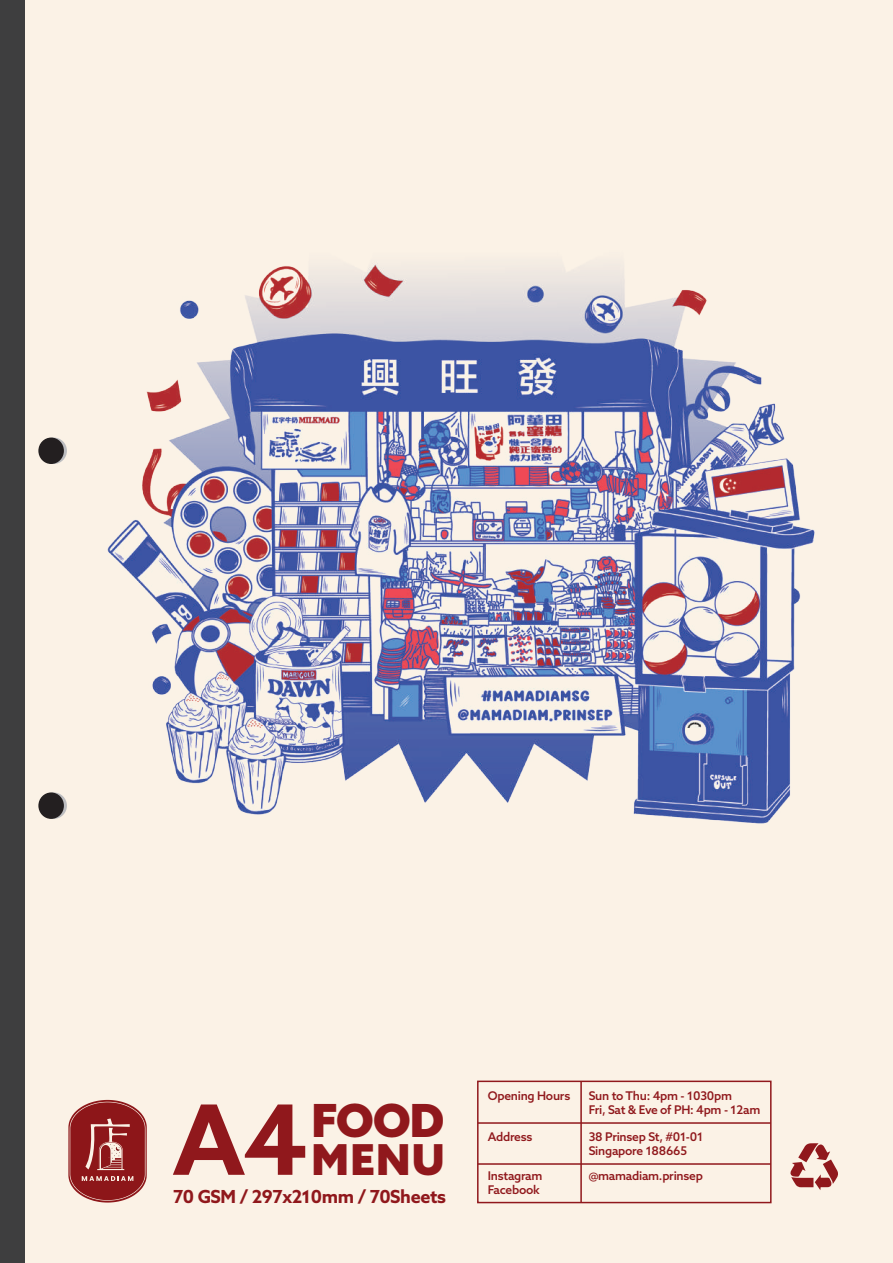
<style>
.page{position:relative;width:893px;height:1263px;background:#fbf2e6}
.page>*{position:absolute;margin:0;border:0;box-sizing:border-box;transform-origin:0 0}
.t1{font:700 97.2px "Azo Sans";color:#90181c}
.t2{font:900 45.75px "Azo Sans";color:#90181c}
.t3{font:900 42.6px "Azo Sans";color:#90181c}
.t4{font:700 18px "Azo Sans";letter-spacing:-.02em;color:#90181c}
.t5{font:500 12px/14.4px "Azo Sans";letter-spacing:-.02em;color:#90181c}
</style>
<div class="page">
<svg style="left:68px;top:1100px;width:79px;height:102px"></svg>
<div style="left:0;top:0;width:24px;height:1263px;background:#3e3e3f"></div>
<svg style="left:790px;top:1143px;width:48px;height:47px"></svg>
<div style="left:477px;top:1080px;width:295px;height:123px;border:2px solid #90181c"></div>
<hr style="left:580px;top:1081px;width:2px;height:121px;background:#90181c">
<hr style="left:478px;top:1122px;width:293px;height:2px;background:#90181c">
<hr style="left:478px;top:1163px;width:293px;height:2px;background:#90181c">
<img style="left:107px;top:263px;width:708px;height:561px">
<svg style="left:40px;top:438px;width:27px;height:26px"></svg>
<svg style="left:40px;top:792px;width:27px;height:27px"></svg>
<div style="left:38px;top:438px;width:26px;height:26px;background:#231f20;border-radius:50%"></div>
<div style="left:38px;top:792px;width:26px;height:27px;background:#231f20;border-radius:50%"></div>
<h2 class="t2" style="left:312px;top:1090px;width:134px">FOOD</h2>
<h3 class="t3" style="left:312px;top:1132px;width:135px">MENU</h3>
<h3 class="t4" style="left:173px;top:1184px;width:274px">70 GSM / 297x210mm / 70Sheets</h3>
<h1 class="t1" style="left:173px;top:1076px;width:136px">A4</h1>
<p class="t5" style="left:589px;top:1088px;width:173px">Sun to Thu: 4pm - 1030pm<br>Fri, Sat &amp; Eve of PH: 4pm - 12am</p>
<p class="t5" style="left:589px;top:1129px;width:116px">38 Prinsep St, #01-01</p>
<p class="t5" style="left:488px;top:1088px;width:84px">Opening Hours</p>
<p class="t5" style="left:488px;top:1129px;width:46px">Address</p>
<p class="t5" style="left:488px;top:1168px;width:56px">Instagram<br>Facebook</p>
<p class="t5" style="left:589px;top:1168px;width:116px">@mamadiam.prinsep</p>
<p class="t5" style="left:589px;top:1143px;width:100px">Singapore 188665</p>
</div>
